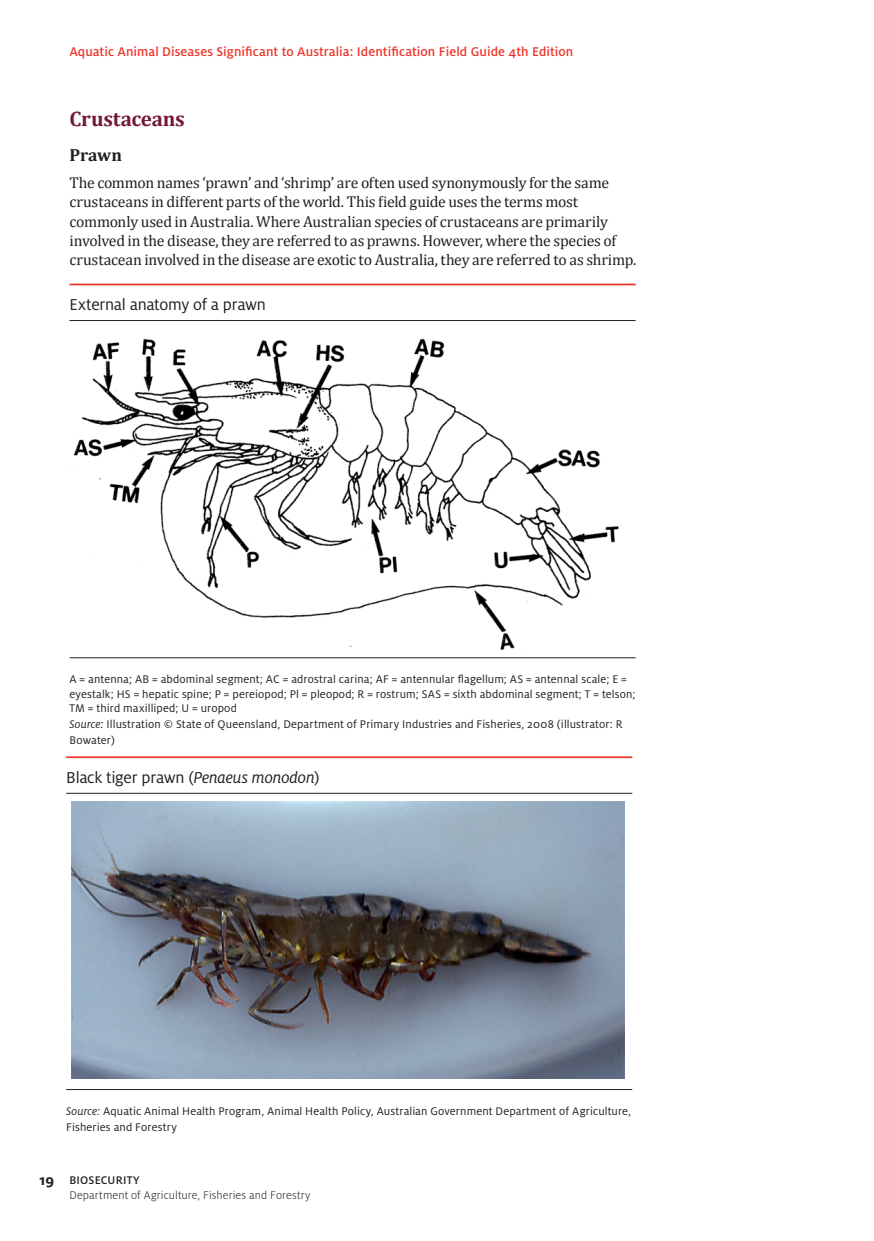
<style>
.page{position:relative;width:874px;height:1241px;background:#fff}
.page>*{position:absolute;margin:0;border:0;box-sizing:border-box;transform-origin:0 0}
.Sub_Heading_2{font:700 21px "Cambria";letter-spacing:-.01em;color:#721935}
.Table_Title_NO_NUMBE{font:17.5px "Milo Pro";letter-spacing:-.015em;color:#231f20}
.Sub_Heading_3{font:700 17.5px "Cambria";color:#231f20}
.Body_copy{font:15.75px/19.2px "Cambria";letter-spacing:-.01em;color:#231f20}
.t1{font:500 14px "Milo Pro";letter-spacing:.005em;color:#ee3529}
.Foot_Note_Heading{font:12.25px/15.2px "Milo Pro";letter-spacing:.01em;color:#231f20}
.t2{font:300 12.25px/14.7px "Milo Pro";letter-spacing:.01em;color:#231f20}
.s1{font-style:italic}
.s2{font-weight:700;font-size:15.75px}
.s3{font-weight:500}
</style>
<div class="page">
<hr style="left:69px;top:283px;width:566px;height:2px;background:#ee3529">
<hr style="left:69px;top:320px;width:566px;height:1px;background:#231f20">
<hr style="left:69px;top:657px;width:566px;height:1px;background:#231f20">
<img style="left:71px;top:338px;width:548px;height:312px">
<hr style="left:66px;top:756px;width:566px;height:2px;background:#ee3529">
<hr style="left:66px;top:792px;width:566px;height:1px;background:#231f20">
<hr style="left:66px;top:1088px;width:566px;height:1px;background:#231f20">
<img style="left:71px;top:801px;width:553px;height:277px">
<p class="t1" style="left:69px;top:44px;width:505px">Aquatic Animal Diseases Significant to Australia: Identification Field Guide 4th Edition</p>
<p class="Sub_Heading_2" style="left:69px;top:103px;width:117px">Crustaceans</p>
<p class="Sub_Heading_3" style="left:69px;top:143px;width:54px">Prawn</p>
<p class="Body_copy" style="left:69px;top:173px;width:568px">The common names ‘prawn’ and ‘shrimp’ are often used synonymously for the same crustaceans in different parts of the world. This field guide uses the terms most commonly used in Australia. Where Australian species of crustaceans are primarily involved in the disease, they are referred to as prawns. However, where the species of crustacean involved in the disease are exotic to Australia, they are referred to as shrimp.</p>
<p class="Table_Title_NO_NUMBE" style="left:69px;top:295px;width:198px">External anatomy of a prawn</p>
<p class="Foot_Note_Heading" style="left:69px;top:671px;width:567px">A = antenna; AB = abdominal segment; AC = adrostral carina; AF = antennular flagellum; AS = antennal scale; E = eyestalk; HS = hepatic spine; P = pereiopod; Pl = pleopod; R = rostrum; SAS = sixth abdominal segment; T = telson; TM = third maxilliped; U = uropod<br><span class="s1">Source:</span> Illustration © State of Queensland, Department of Primary Industries and Fisheries, 2008 (illustrator: R Bowater)</p>
<p class="Table_Title_NO_NUMBE" style="left:66px;top:767px;width:255px">Black tiger prawn (<span class="s1">Penaeus monodon</span>)</p>
<p class="Foot_Note_Heading" style="left:66px;top:1102px;width:566px;line-height:15.8px"><span class="s1">Source:</span> Aquatic Animal Health Program, Animal Health Policy, Australian Government Department of Agriculture,<br>Fisheries and Forestry</p>
<p class="t2" style="left:69px;top:1173px;width:242px;text-indent:-30px"><span class="s2">19</span> <span class="s3">BIOSECURITY<br></span>Department of Agriculture, Fisheries and Forestry</p>
</div>
